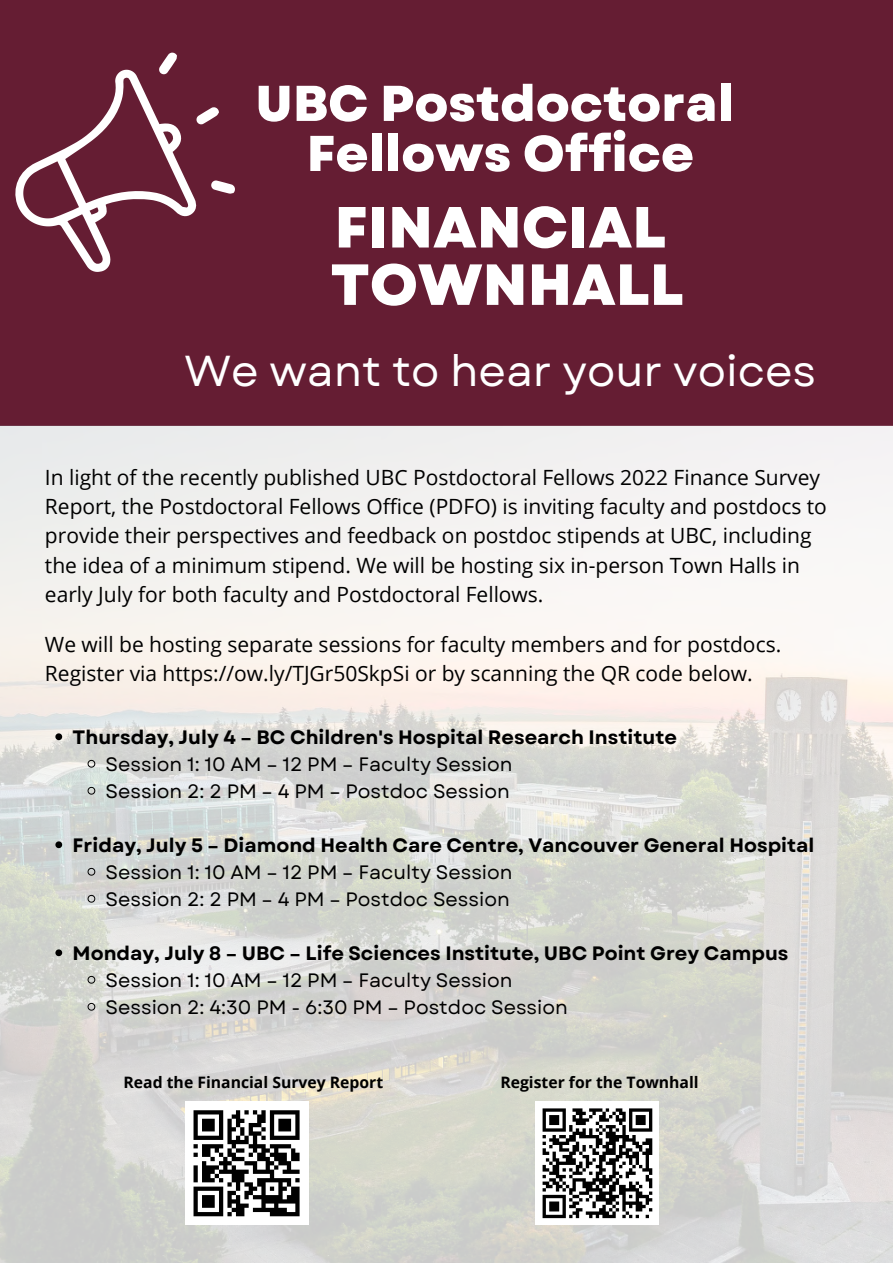
<style>
.page{position:relative;width:893px;height:1263px;background:#fff}
.page>*{position:absolute;margin:0;border:0;box-sizing:border-box;transform-origin:0 0}
.t1{font:800 57.9px/57.4px "Garet";color:#fff}
.t2{font:800 50.18px/50.1px "Garet";color:#fff;text-align:center}
.t3{font:43.2px "Garet";color:#fff}
.t4{font:21px/29.2px "Open Sans";color:#000}
.t5{font:19.42px "Garet";color:#000}
.t6{font:700 19.42px "Garet";color:#000}
.t7{font:700 15.75px "Open Sans";color:#000}
</style>
<div class="page">
<div style="left:0;top:0;width:893px;height:426px;background:#651d33"></div>
<img style="left:0;top:426px;width:893px;height:837px">
<svg style="left:55px;top:733px;width:7px;height:7px"></svg>
<svg style="left:87px;top:760px;width:8px;height:8px"></svg>
<svg style="left:87px;top:787px;width:8px;height:8px"></svg>
<svg style="left:55px;top:841px;width:7px;height:7px"></svg>
<svg style="left:87px;top:868px;width:8px;height:8px"></svg>
<svg style="left:87px;top:895px;width:8px;height:8px"></svg>
<svg style="left:55px;top:949px;width:7px;height:7px"></svg>
<svg style="left:87px;top:976px;width:8px;height:8px"></svg>
<svg style="left:87px;top:1003px;width:8px;height:8px"></svg>
<div style="left:536px;top:1102px;width:123px;height:123px;background:#fff"></div>
<svg style="left:542px;top:1108px;width:111px;height:111px"></svg>
<svg style="left:15px;top:53px;width:220px;height:219px"></svg>
<div style="left:185px;top:1102px;width:123px;height:123px;background:#fff"></div>
<svg style="left:193px;top:1110px;width:106px;height:106px"></svg>
<hr style="left:270px;top:1212px;width:29px;height:4px;background:#000">
<p class="t2" style="left:255px;top:79px;width:480px">UBC Postdoctoral<br>Fellows Office</p>
<p class="t1" style="left:330px;top:199px;width:355px">FINANCIAL<br>TOWNHALL</p>
<p class="t3" style="left:184px;top:340px;width:633px">We want to hear your voices</p>
<p class="t4" style="left:45px;top:462px;width:783px">In light of the recently published UBC Postdoctoral Fellows 2022 Finance Survey Report, the Postdoctoral Fellows Office (PDFO) is inviting faculty and postdocs to provide their perspectives and feedback on postdoc stipends at UBC, including the idea of a minimum stipend. We will be hosting six in-person Town Halls in early July for both faculty and Postdoctoral Fellows.</p>
<p class="t4" style="left:45px;top:629px;width:738px">We will be hosting separate sessions for faculty members and for postdocs.<br>Register via https://ow.ly/TJGr50SkpSi or by scanning the QR code below.</p>
<p class="t6" style="left:73px;top:723px;width:606px">Thursday, July 4 – BC Children's Hospital Research Institute</p>
<h2 class="t5" style="left:106px;top:750px;width:408px">Session 1: 10 AM – 12 PM – Faculty Session</h2>
<h1 class="t5" style="left:106px;top:777px;width:405px">Session 2: 2 PM – 4 PM – Postdoc Session</h1>
<h3 class="t6" style="left:73px;top:831px;width:743px">Friday, July 5 – Diamond Health Care Centre, Vancouver General Hospital</h3>
<p class="t5" style="left:106px;top:858px;width:408px">Session 1: 10 AM – 12 PM – Faculty Session</p>
<h4 class="t5" style="left:106px;top:885px;width:405px">Session 2: 2 PM – 4 PM – Postdoc Session</h4>
<h4 class="t6" style="left:73px;top:939px;width:717px">Monday, July 8 – UBC – Life Sciences Institute, UBC Point Grey Campus</h4>
<p class="t5" style="left:106px;top:966px;width:408px">Session 1: 10 AM – 12 PM – Faculty Session</p>
<p class="t5" style="left:106px;top:993px;width:464px">Session 2: 4:30 PM - 6:30 PM – Postdoc Session</p>
<p class="t7" style="left:124px;top:1071px;width:261px">Read the Financial Survey Report</p>
<p class="t7" style="left:500px;top:1071px;width:200px">Register for the Townhall</p>
</div>
